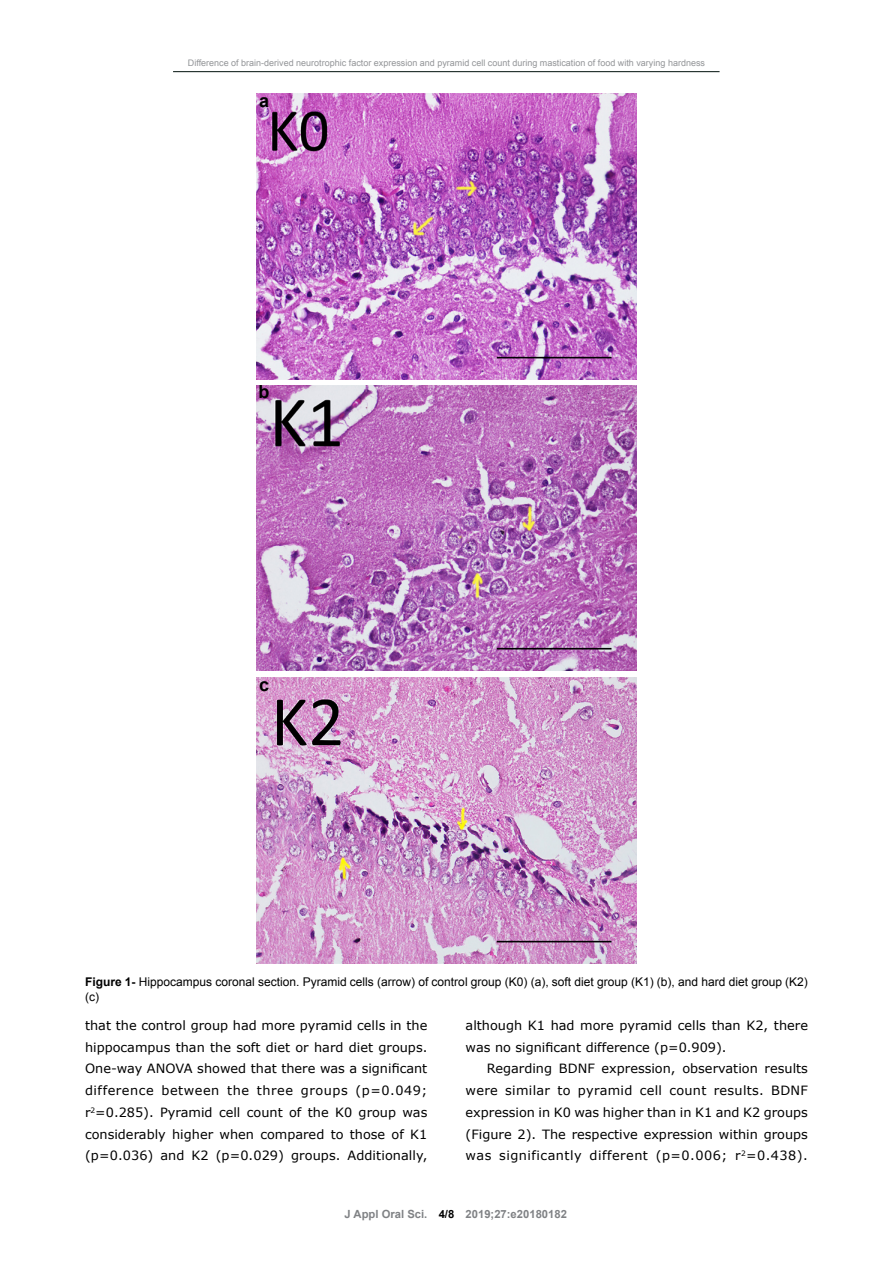
<style>
.page{position:relative;width:893px;height:1263px;background:#fff}
.page>*{position:absolute;margin:0;border:0;box-sizing:border-box;transform-origin:0 0}
.t1{font:700 18px "Arial";color:#000}
.t2{font:12.75px/21.8px "Verdana";color:#000;text-align:justify}
.t3{font:12px/14.4px "Arial";color:#000}
.t4{font:700 11.25px "Arial";color:#808285}
.t5{font:9px "Arial";color:#939598}
.s1{font-weight:700}
.s2{color:#000}
</style>
<div class="page">
<hr style="left:173px;top:71px;width:547px;height:1px;background:#00110d">
<img style="left:256px;top:94px;width:381px;height:285px">
<img style="left:256px;top:385px;width:381px;height:286px">
<img style="left:256px;top:678px;width:381px;height:285px">
<p class="t5" style="left:188px;top:57px;width:519px">Difference of brain-derived neurotrophic factor expression and pyramid cell count during mastication of food with varying hardness</p>
<h1 class="t1" style="left:259px;top:88px;width:12px">a</h1>
<h1 class="t1" style="left:259px;top:380px;width:12px">b</h1>
<h1 class="t1" style="left:259px;top:672px;width:12px">c</h1>
<p class="t3" style="left:85px;top:975px;width:724px"><span class="s1">Figure 1-</span> Hippocampus coronal section. Pyramid cells (arrow) of control group (K0) (a), soft diet group (K1) (b), and hard diet group (K2) (c)</p>
<p class="t2" style="left:85px;top:1014px;width:344px">that the control group had more pyramid cells in the hippocampus than the soft diet or hard diet groups.<br>One-way ANOVA showed that there was a significant difference between the three groups (p=0.049; r<sup>2</sup>=0.285). Pyramid cell count of the K0 group was considerably higher when compared to those of K1 (p=0.036) and K2 (p=0.029) groups. Additionally,</p>
<p class="t2" style="left:466px;top:1014px;width:344px">although K1 had more pyramid cells than K2, there was no significant difference (p=0.909).</p>
<p class="t2" style="left:466px;top:1058px;width:344px;text-indent:21px">Regarding BDNF expression, observation results were similar to pyramid cell count results. BDNF expression in K0 was higher than in K1 and K2 groups (Figure 2). The respective expression within groups was significantly different (p=0.006; r<sup>2</sup>=0.438).</p>
<p class="t4" style="left:345px;top:1206px;width:224px">J Appl Oral Sci. <span class="s2">4/8</span> 2019;27:e20180182</p>
</div>
